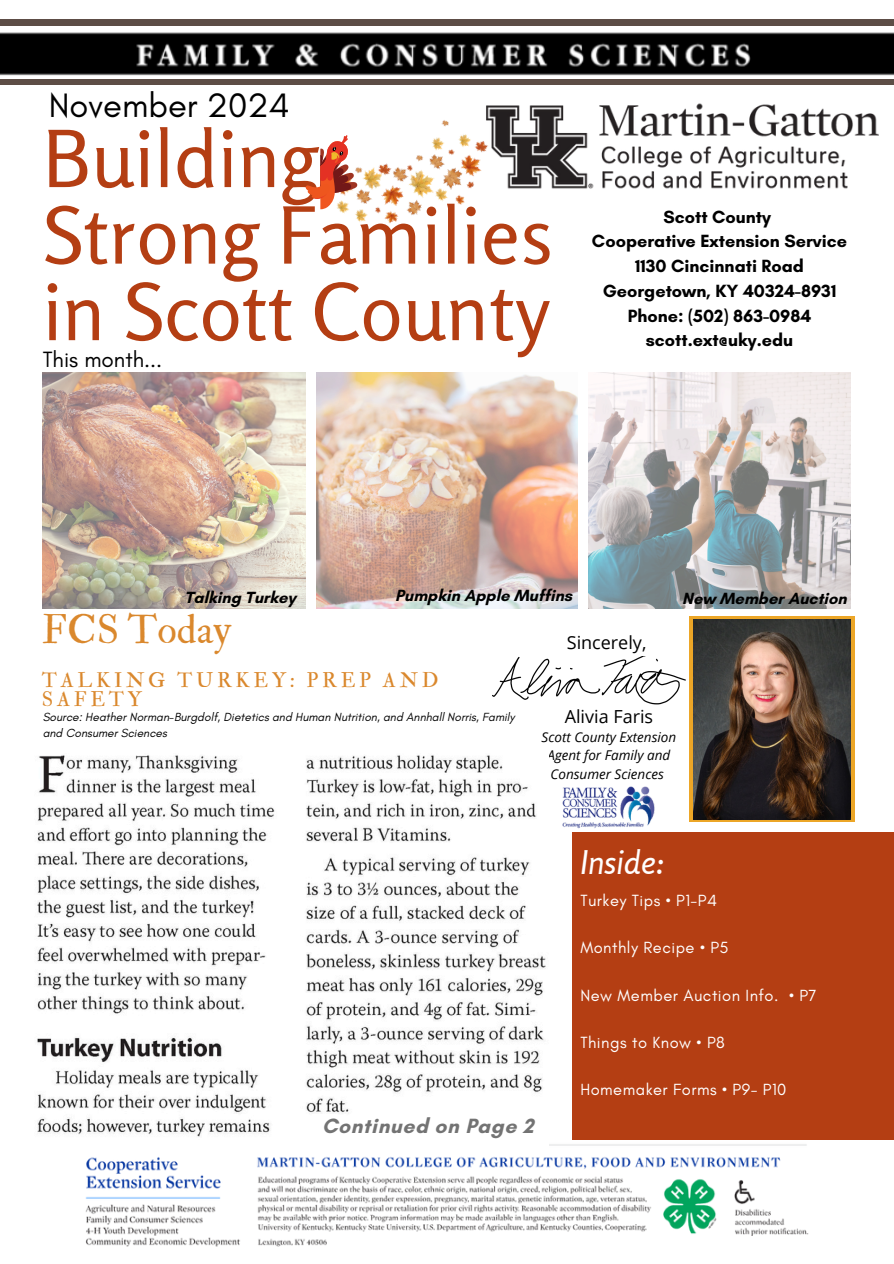
<style>
.page{position:relative;width:894px;height:1264px;background:#fff}
.page>*{position:absolute;margin:0;border:0;box-sizing:border-box;transform-origin:0 0}
.t1{font:78.6px/76.5px "Rosario";color:#b43e13}
.t2{font:40.35px "IM FELL Double Pica Roman";color:#da882d}
.t3{font:34.5px "Glacial Indifference";color:#000}
.t4{font:italic 32.55px "Rosario";color:#fff}
.t5{font:22.5px "Glacial Indifference";color:#000}
.t6{font:700 21px "Glacial Indifference";letter-spacing:.03em;color:#737373}
.t7{font:20.55px/19.2px "IM FELL Double Pica Roman";letter-spacing:.18em;color:#da882d}
.t8{font:700 18px "Glacial Indifference";color:#000}
.t9{font:18px "Open Sans";color:#000}
.t10{font:16.5px "Glacial Indifference";letter-spacing:.03em;color:#fff}
.t11{font:700 16.5px "Glacial Indifference";color:#000}
.t12{font:italic 13.5px/18px "Open Sans";color:#000;text-align:center}
.t13{font:italic 12px/16px "Glacial Indifference";color:#000}
</style>
<div class="page">
<img style="left:0;top:32px;width:893px;height:44px">
<div style="left:0;top:20px;width:893px;height:6px;background:#5d4d46"></div>
<div style="left:0;top:79px;width:893px;height:6px;background:#5d4d46"></div>
<img style="left:43px;top:372px;width:262px;height:237px">
<img style="left:316px;top:372px;width:261px;height:237px">
<img style="left:588px;top:372px;width:262px;height:237px">
<div style="left:572px;top:831px;width:321px;height:432px;background:#b43e13"></div>
<img style="left:562px;top:786px;width:95px;height:46px">
<div style="left:534px;top:1140px;width:359px;height:123px;background:#fff"></div>
<div style="left:689px;top:616px;width:165px;height:205px;background:linear-gradient(to right,#eca627,#eca627)"></div>
<img style="left:693px;top:619px;width:157px;height:200px">
<img style="left:320px;top:163px;width:83px;height:61px">
<img style="left:403px;top:42px;width:490px;height:173px">
<img style="left:85px;top:1144px;width:724px;height:103px">
<svg style="left:305px;top:135px;width:52px;height:74px"></svg>
<img style="left:37px;top:755px;width:511px;height:400px">
<img style="left:492px;top:656px;width:194px;height:49px">
<p class="t3" style="left:49px;top:84px;width:242px">November 2024</p>
<h3 class="t1" style="left:43px;top:120px;width:512px">Building<br>Strong Families in Scott County</h3>
<p class="t5" style="left:43px;top:345px;width:121px">This month...</p>
<h4 class="t8" style="left:663px;top:205px;width:109px">Scott County</h4>
<h5 class="t8" style="left:591px;top:230px;width:256px">Cooperative Extension Service</h5>
<p class="t8" style="left:635px;top:255px;width:170px">1130 Cincinnati Road</p>
<p class="t8" style="left:602px;top:280px;width:235px">Georgetown, KY 40324-8931</p>
<p class="t8" style="left:627px;top:304px;width:185px">Phone: (502) 863-0984</p>
<p class="t8" style="left:645px;top:329px;width:149px">scott.ext@uky.edu</p>
<p class="t11" style="left:184px;top:587px;width:113px">Talking Turkey</p>
<h2 class="t11" style="left:395px;top:585px;width:178px">Pumpkin Apple Muffins</h2>
<p class="t11" style="left:682px;top:588px;width:166px">New Member Auction</p>
<p class="t2" style="left:42px;top:605px;width:191px">FCS Today</p>
<h3 class="t7" style="left:42px;top:671px;width:398px">TALKING TURKEY: PREP AND<br>SAFETY</h3>
<p class="t13" style="left:43px;top:709px;width:473px">Source: Heather Norman-Burgdolf, Dietetics and Human Nutrition, and Annhall Norris, Family and Consumer Sciences</p>
<p class="t9" style="left:566px;top:630px;width:81px">Sincerely,</p>
<p class="t9" style="left:564px;top:704px;width:90px">Alivia Faris</p>
<p class="t12" style="left:541px;top:728px;width:136px">Scott County Extension<br>Agent for Family and<br>Consumer Sciences</p>
<p class="t4" style="left:580px;top:841px;width:86px">Inside:</p>
<p class="t10" style="left:580px;top:890px;width:138px">Turkey Tips • P1-P4</p>
<p class="t10" style="left:580px;top:937px;width:150px">Monthly Recipe • P5</p>
<p class="t10" style="left:580px;top:984px;width:238px">New Member Auction Info. • P7</p>
<h6 class="t10" style="left:580px;top:1032px;width:146px">Things to Know • P8</h6>
<p class="t10" style="left:580px;top:1079px;width:207px">Homemaker Forms • P9- P10</p>
<p class="t6" style="left:322px;top:1112px;width:213px">Continued on Page 2</p>
</div>
